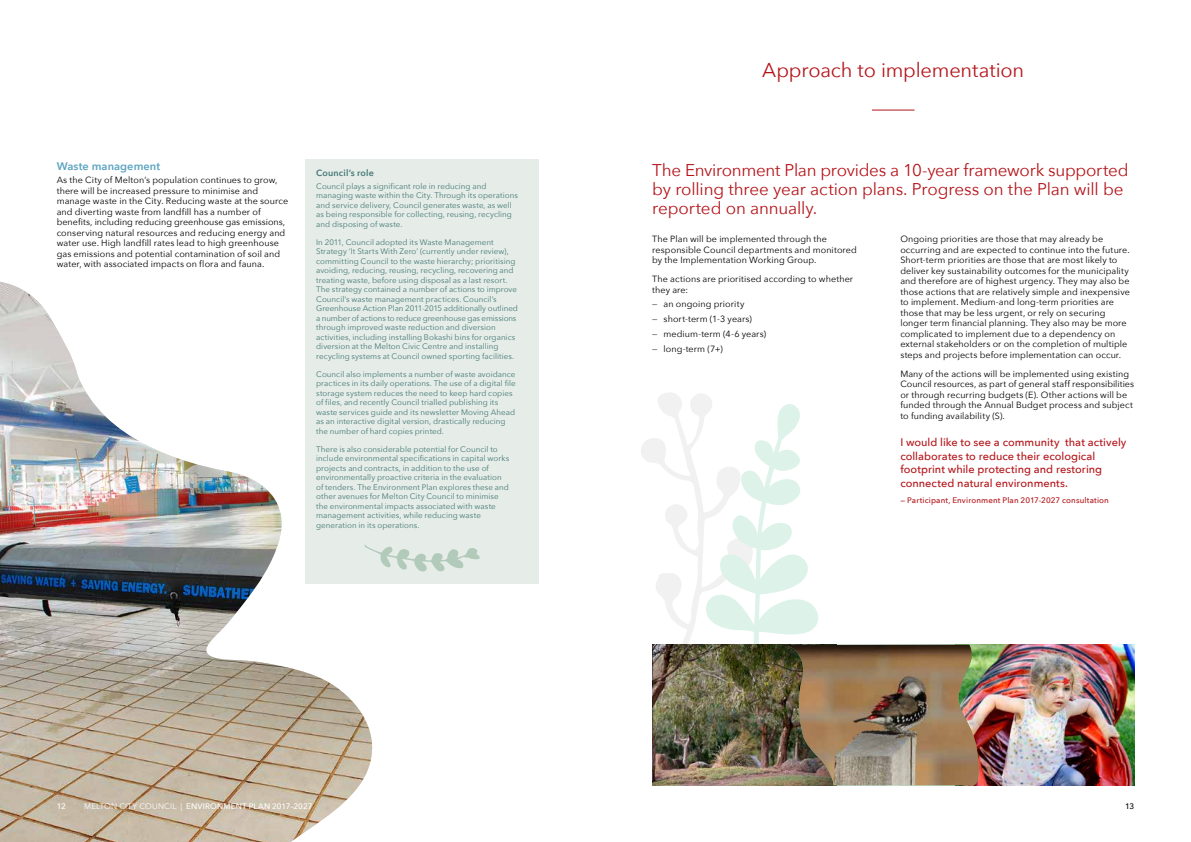
<style>
.page{position:relative;width:1191px;height:842px;background:#fff}
.page>*{position:absolute;margin:0;border:0;box-sizing:border-box;transform-origin:0 0}
.t1{font:20px "Avenir Next";letter-spacing:-.01em;color:#b4151a}
.t2{font:17px/19px "Avenir Next";letter-spacing:-.01em;color:#b4151a}
.t3{font:500 11px/13.5px "Avenir Next";color:#b4151a}
.t4{font:600 11px "Avenir Next";letter-spacing:.005em;color:#5ba3c1}
.t5{font:9px/10.5px "Avenir Next";letter-spacing:.01em;color:#000}
.t6{font:600 9px "Avenir Next";letter-spacing:.015em;color:#457876}
.t7{font:8px/9.5px "Avenir Next";letter-spacing:.005em;color:#457876}
.t8{font:500 8px "Avenir Next";letter-spacing:.015em;color:#b4151a}
.t9{font:500 8px "Avenir Next";letter-spacing:.015em;color:#fff}
.t10{font:500 8px "Avenir Next";color:#000}
.s1{font-weight:400}
</style>
<div class="page">
<img style="left:0;top:282px;width:382px;height:560px">
<hr style="left:872px;top:110px;width:42px;height:1px;background:#b4151a">
<div style="left:305px;top:159px;width:234px;height:424px;background:#e6ede8"></div>
<svg style="left:364px;top:544px;width:116px;height:27px"></svg>
<img style="left:979px;top:645px;width:155px;height:140px">
<svg style="left:641px;top:393px;width:338px;height:393px"></svg>
<img style="left:771px;top:645px;width:208px;height:141px">
<h3 class="t4" style="left:57px;top:156px;width:105px">Waste management</h3>
<p class="t5" style="left:57px;top:174px;width:233px">As the City of Melton’s population continues to grow, there will be increased pressure to minimise and manage waste in the City. Reducing waste at the source and diverting waste from landfill has a number of benefits, including reducing greenhouse gas emissions, conserving natural resources and reducing energy and water use. High landfill rates lead to high greenhouse gas emissions and potential contamination of soil and water, with associated impacts on flora and fauna.</p>
<p class="t6" style="left:316px;top:165px;width:59px">Council’s role</p>
<p class="t7" style="left:316px;top:181px;width:203px">Council plays a significant role in reducing and managing waste within the City. Through its operations and service delivery, Council generates waste, as well as being responsible for collecting, reusing, recycling and disposing of waste.</p>
<p class="t7" style="left:316px;top:237px;width:203px">In 2011, Council adopted its Waste Management Strategy ‘It Starts With Zero’ (currently under review), committing Council to the waste hierarchy; prioritising avoiding, reducing, reusing, recycling, recovering and treating waste, before using disposal as a last resort.<br>The strategy contained a number of actions to improve Council’s waste management practices. Council’s Greenhouse Action Plan 2011-2015 additionally outlined a number of actions to reduce greenhouse gas emissions through improved waste reduction and diversion activities, including installing Bokashi bins for organics diversion at the Melton Civic Centre and installing recycling systems at Council owned sporting facilities.</p>
<p class="t7" style="left:316px;top:369px;width:201px">Council also implements a number of waste avoidance practices in its daily operations. The use of a digital file storage system reduces the need to keep hard copies of files, and recently Council trialled publishing its waste services guide and its newsletter Moving Ahead as an interactive digital version, drastically reducing the number of hard copies printed.</p>
<p class="t7" style="left:316px;top:444px;width:195px">There is also considerable potential for Council to include environmental specifications in capital works projects and contracts, in addition to the use of environmentally proactive criteria in the evaluation of tenders. The Environment Plan explores these and other avenues for Melton City Council to minimise the environmental impacts associated with waste management activities, while reducing waste generation in its operations.</p>
<h1 class="t1" style="left:762px;top:53px;width:263px">Approach to implementation</h1>
<h2 class="t2" style="left:652px;top:160px;width:478px">The Environment Plan provides a 10-year framework supported by rolling three year action plans. Progress on the Plan will be reported on annually.</h2>
<p class="t5" style="left:652px;top:233px;width:206px">The Plan will be implemented through the responsible Council departments and monitored by the Implementation Working Group.</p>
<p class="t5" style="left:652px;top:273px;width:202px">The actions are prioritised according to whether they are:</p>
<p class="t5" style="left:652px;top:299px;width:94px">— an ongoing priority</p>
<p class="t5" style="left:652px;top:313px;width:101px">— short-term (1-3 years)</p>
<p class="t5" style="left:652px;top:328px;width:115px">— medium-term (4-6 years)</p>
<p class="t5" style="left:652px;top:343px;width:72px">— long-term (7+)</p>
<p class="t5" style="left:900px;top:233px;width:231px">Ongoing priorities are those that may already be occurring and are expected to continue into the future.<br>Short-term priorities are those that are most likely to deliver key sustainability outcomes for the municipality and therefore are of highest urgency. They may also be those actions that are relatively simple and inexpensive to implement. Medium-and long-term priorities are those that may be less urgent, or rely on securing longer term financial planning. They also may be more complicated to implement due to a dependency on external stakeholders or on the completion of multiple steps and projects before implementation can occur.</p>
<p class="t5" style="left:900px;top:368px;width:235px">Many of the actions will be implemented using existing Council resources, as part of general staff responsibilities or through recurring budgets (E). Other actions will be funded through the Annual Budget process and subject to funding availability (S).</p>
<h3 class="t3" style="left:900px;top:435px;width:228px">I would like to see a community that actively collaborates to reduce their ecological footprint while protecting and restoring connected natural environments.</h3>
<p class="t8" style="left:900px;top:493px;width:210px">— Participant, Environment Plan 2017-2027 consultation</p>
<p class="t9" style="left:57px;top:799px;width:11px">12</p>
<p class="t9" style="left:84px;top:799px;width:230px"><span class="s1">MELTON CITY COUNCIL |</span> ENVIRONMENT PLAN 2017–2027</p>
<p class="t10" style="left:1125px;top:799px;width:11px">13</p>
</div>
